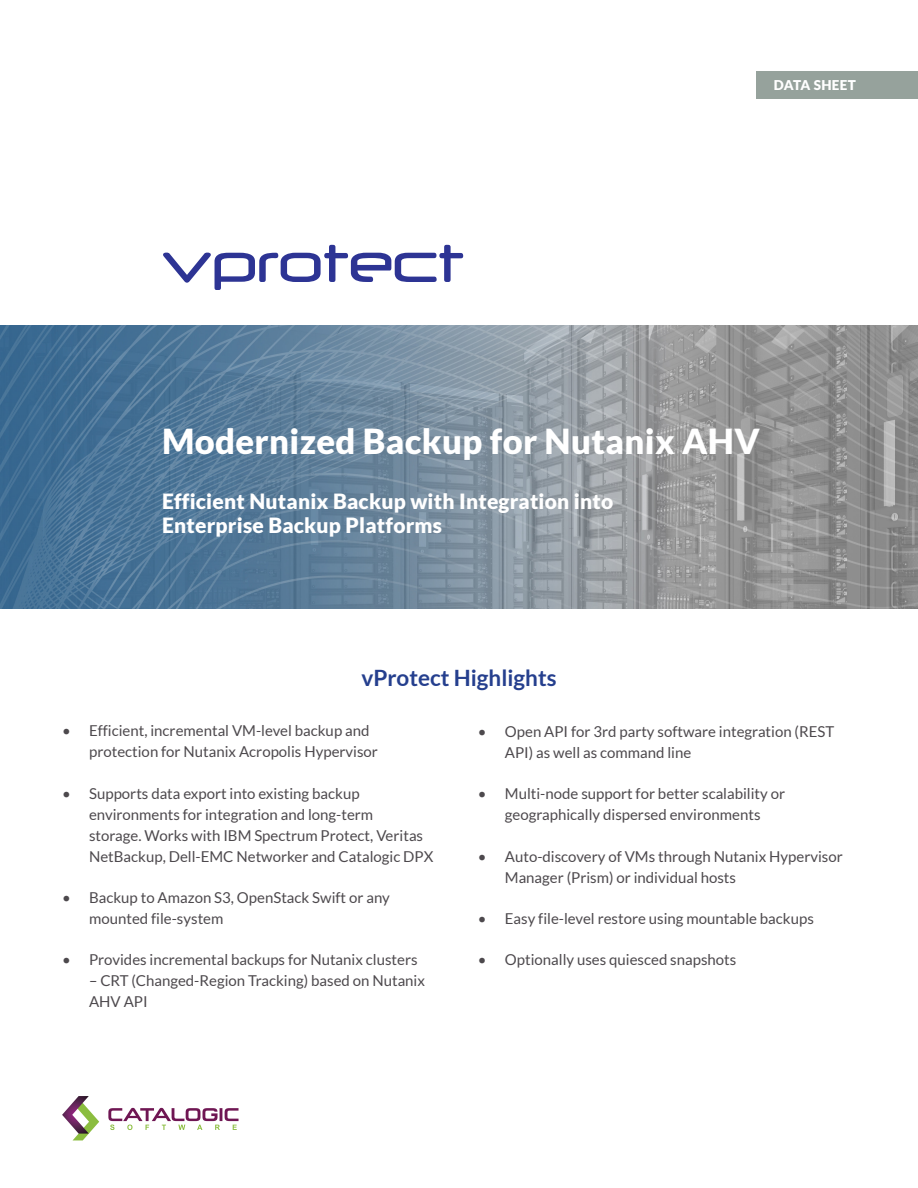
<style>
.page{position:relative;width:918px;height:1188px;background:#fff}
.page>*{position:absolute;margin:0;border:0;box-sizing:border-box;transform-origin:0 0}
.title_-_white{font:900 34.5px "Lato";letter-spacing:.01em;color:#fff}
.section_heading{font:700 22.5px "Lato";color:#253f8e}
.subtitle_-_white{font:900 21px/24px "Lato";letter-spacing:.01em;color:#fff}
.t1{font:15px/21px "Lato";color:#4d494d}
.t2{font:900 13.5px "Lato";letter-spacing:.025em;color:#fff}
</style>
<div class="page">
<div style="left:756px;top:71px;width:162px;height:28px;background:#96a29c"></div>
<img style="left:0;top:325px;width:918px;height:283px">
<svg style="left:163px;top:245px;width:300px;height:45px"></svg>
<svg style="left:108px;top:1108px;width:131px;height:22px"></svg>
<svg style="left:73px;top:1110px;width:26px;height:30px"></svg>
<img style="left:62px;top:1096px;width:27px;height:38px">
<p class="t2" style="left:774px;top:77px;width:83px">DATA SHEET</p>
<p class="title_-_white" style="left:162px;top:421px;width:599px">Modernized Backup for Nutanix AHV</p>
<p class="subtitle_-_white" style="left:162px;top:489px;width:453px">Efficient Nutanix Backup with Integration into<br>Enterprise Backup Platforms</p>
<p class="section_heading" style="left:361px;top:665px;width:197px">vProtect Highlights</p>
<p class="t1" style="left:89px;top:720px;width:290px;text-indent:-27px">• Efficient, incremental VM-level backup and protection for Nutanix Acropolis Hypervisor</p>
<p class="t1" style="left:89px;top:783px;width:346px;text-indent:-27px">• Supports data export into existing backup environments for integration and long-term<br>storage. Works with IBM Spectrum Protect, Veritas NetBackup, Dell-EMC Networker and Catalogic DPX</p>
<p class="t1" style="left:89px;top:887px;width:302px;text-indent:-27px">• Backup to Amazon S3, OpenStack Swift or any mounted file-system</p>
<p class="t1" style="left:62px;top:949px;width:357px">• Provides incremental backups for Nutanix clusters</p>
<p class="t1" style="left:89px;top:970px;width:337px">– CRT (Changed-Region Tracking) based on Nutanix<br>AHV API</p>
<p class="t1" style="left:505px;top:721px;width:331px;text-indent:-27px">• Open API for 3rd party software integration (REST<br>API) as well as command line</p>
<p class="t1" style="left:478px;top:783px;width:309px;text-align:center">• Multi-node support for better scalability or geographically dispersed environments</p>
<p class="t1" style="left:505px;top:846px;width:339px;text-indent:-27px">• Auto-discovery of VMs through Nutanix Hypervisor<br>Manager (Prism) or individual hosts</p>
<p class="t1" style="left:478px;top:908px;width:338px">• Easy file-level restore using mountable backups</p>
<p class="t1" style="left:478px;top:949px;width:260px">• Optionally uses quiesced snapshots</p>
</div>
